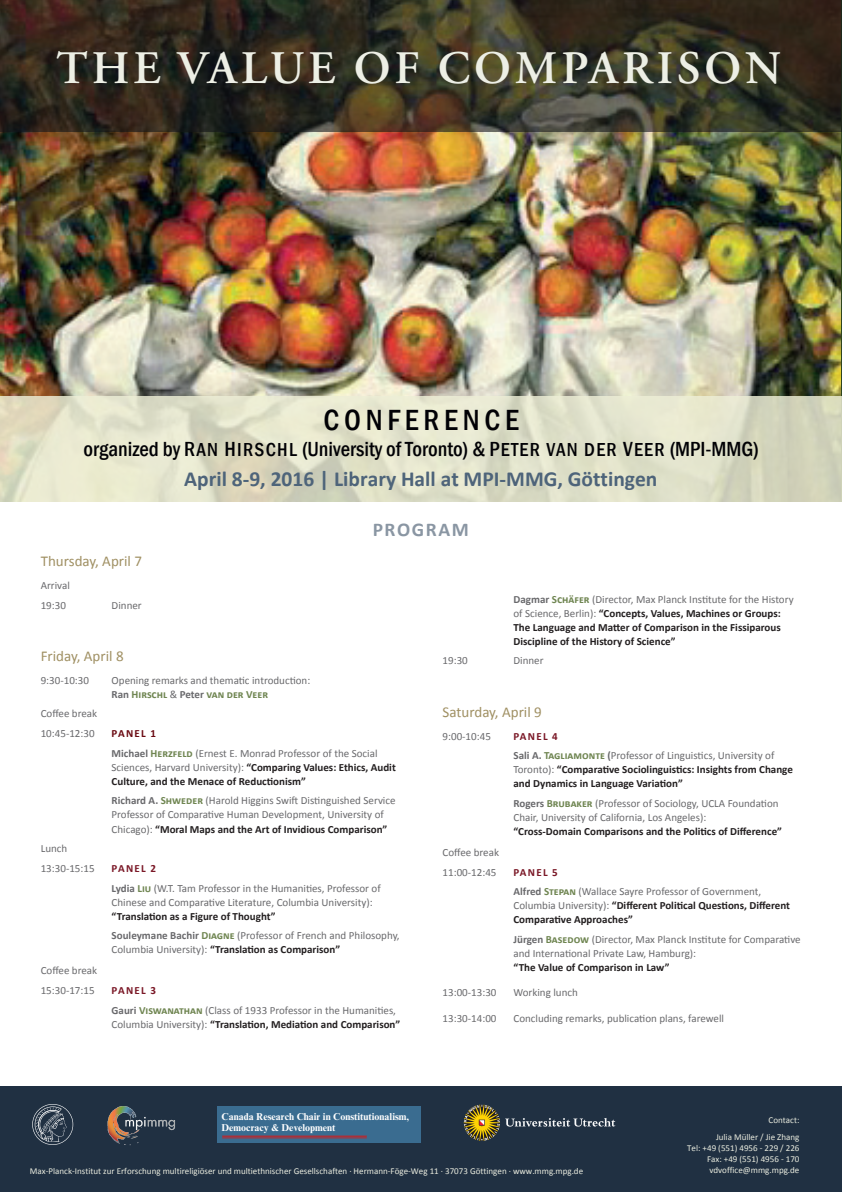
<style>
.page{position:relative;width:842px;height:1192px;background:#fff}
.page>*{position:absolute;margin:0;border:0;box-sizing:border-box;transform-origin:0 0}
.t1{font:600 46.5px "Adobe Garamond Pro";letter-spacing:.085em;color:#edefe5}
.t2{font:500 condensed 30px "Franklin Gothic";letter-spacing:.16em;color:#010105}
.t3{font:700 21.5px "Calibri";color:#4e647a}
.t4{font:500 condensed 21px "Franklin Gothic";color:#010105}
.t5{font:700 19.5px "Calibri";color:#8a96a3}
.t6{font:15px "Calibri";color:#a09063}
.t7{font:11px/19.6px "Calibri";color:#69696c}
.t8{font:700 11px/14px "Calibri";color:#231f20}
.t9{font:700 10px/11px "Times New Roman MT Std";color:#fff}
.t10{font:9px/16.6px "Calibri";color:#eaecdf;text-align:right}
.s1{font-family:"Franklin Gothic Medium Cond SC920";font-weight:400;font-stretch:normal}
.s2{font-family:"Franklin Gothic Medium Cond SC920";font-weight:400;font-stretch:normal;font-size:19.3px}
.s3{color:#69696c}
.s4{color:#6f8551}
.s5{font-weight:400;color:#69696c}
.s6{font-weight:700}
.s7{font-weight:700;color:#6f8551}
.s8{font-weight:700;color:#6a0911}
.s9{font-weight:700;color:#231f20}
.s10{font-weight:700;color:#7a1726}
</style>
<div class="page">
<img style="left:0;top:132px;width:840px;height:265px">
<svg style="left:0;top:0;width:842px;height:132px;background:#342f21"></svg>
<svg style="left:0;top:397px;width:842px;height:105px;background:#dfdfc7"></svg>
<div style="left:0;top:1086px;width:842px;height:106px;background:#203042"></div>
<svg style="left:464px;top:1105px;width:151px;height:36px"></svg>
<div style="left:217px;top:1107px;width:204px;height:36px;background:#3a6c90"></div>
<hr style="left:222px;top:1136px;width:145px;height:1px;background:#be262b">
<hr style="left:222px;top:1138px;width:145px;height:1px;background:#be262b">
<svg style="left:32px;top:1104px;width:41px;height:41px"></svg>
<img style="left:107px;top:1106px;width:68px;height:40px">
<h1 class="t1" style="left:56px;top:41px;width:727px">THE VALUE OF COMPARISON</h1>
<h2 class="t2" style="left:323px;top:400px;width:197px">Conference</h2>
<h3 class="t4" style="left:84px;top:435px;width:677px">organized by <span class="s1">R</span><span class="s2">AN</span> <span class="s1">H</span><span class="s2">IRSCH L</span> (University of Toronto) &amp; <span class="s1">P</span><span class="s2">ETER VAN DER</span> <span class="s1">V</span><span class="s2">EER</span> (MPI-MMG)</h3>
<h3 class="t3" style="left:184px;top:465px;width:475px">April 8-9, 2016 | Library Hall at MPI-MMG, Göttingen</h3>
<h3 class="t5" style="left:373px;top:517px;width:82px">prog ram</h3>
<h3 class="t6" style="left:41px;top:552px;width:103px">Thursday, April 7</h3>
<p class="t7" style="left:41px;top:576px;width:31px">Arrival<br>19:30</p>
<p class="t8" style="left:513px;top:592px;width:282px"><span class="s3">Dagmar</span> <span class="s4">Schäfer</span> <span class="s5">(Director, Max Planck Institute for the History of Science, Berlin):</span> “Concepts, Values, Machines or Groups:<br>The Language and Matter of Comparison in the Fissiparous Discipline of the History of Science”</p>
<p class="t7" style="left:112px;top:595px;width:32px">Dinner</p>
<h3 class="t6" style="left:41px;top:647px;width:84px">Friday, April 8</h3>
<p class="t7" style="left:41px;top:670px;width:50px">9:30-10:30</p>
<p class="t7" style="left:112px;top:673px;width:200px;line-height:14px">Opening remarks and thematic introduction:<br><span class="s6">Ran</span> <span class="s7">Hirschl</span> &amp; <span class="s6">Peter</span> <span class="s7">van der Veer</span></p>
<p class="t7" style="left:41px;top:704px;width:58px">Coffee break<br>10:45-12:30</p>
<p class="t7" style="left:112px;top:724px;width:267px"><span class="s8">Panel 1<br></span><span class="s6">Michael</span> <span class="s7">Herzfeld</span> (Ernest E. Monrad Professor of the Social</p>
<p class="t8" style="left:112px;top:760px;width:286px"><span class="s5">Sciences, Harvard University):</span> “Comparing Values: Ethics, Audit<br>Culture, and the Menace of Reductionism”</p>
<p class="t7" style="left:112px;top:794px;width:285px;line-height:14px"><span class="s6">Richard A.</span> <span class="s7">Shweder</span> (Harold Higgins Swift Distinguished Service<br>Professor of Comparative Human Development, University of<br>Chicago): <span class="s9">“Moral Maps and the Art of Invidious Comparison”</span></p>
<p class="t7" style="left:41px;top:839px;width:55px">Lunch<br>13:30-15:15</p>
<p class="t7" style="left:41px;top:961px;width:58px">Coffee break<br>15:30-17:15</p>
<p class="t7" style="left:112px;top:858px;width:271px"><span class="s10">Panel 2<br></span><span class="s6">Lydia</span> <span class="s7">Liu</span> (W.T. Tam Professor in the Humanities, Professor of</p>
<p class="t7" style="left:112px;top:892px;width:262px">Chinese and Comparative Literature, Columbia University):</p>
<p class="t7" style="left:112px;top:906px;width:289px"><span class="s9">“Translation as a Figure of Thought”<br></span><span class="s6">Souleymane Bachir</span> <span class="s7">Diagne</span> (Professor of French and Philosophy,</p>
<p class="t8" style="left:112px;top:943px;width:230px"><span class="s5">Columbia University):</span> “Translation as Comparison”</p>
<p class="t7" style="left:112px;top:980px;width:286px"><span class="s10">Panel 3<br></span><span class="s6">Gauri</span> <span class="s7">Viswanathan</span> (Class of 1933 Professor in the Humanities,</p>
<p class="t8" style="left:112px;top:1017px;width:290px"><span class="s5">Columbia University):</span> “Translation, Mediation and Comparison”</p>
<p class="t7" style="left:443px;top:651px;width:27px">19:30</p>
<p class="t7" style="left:513px;top:651px;width:32px">Dinner</p>
<h3 class="t6" style="left:443px;top:703px;width:101px">Saturday, April 9</h3>
<p class="t7" style="left:443px;top:726px;width:50px">9:00-10:45</p>
<p class="t7" style="left:513px;top:726px;width:262px"><span class="s10">Panel 4<br></span><span class="s6">Sali A.</span> <span class="s7">Tagliamonte</span> <span class="s6">(</span>Professor of Linguistics, University of</p>
<p class="t8" style="left:513px;top:763px;width:281px"><span class="s5">Toronto):</span> “Comparative Sociolinguistics: Insights from Change and Dynamics in Language Variation”</p>
<p class="t7" style="left:513px;top:796px;width:267px;line-height:14px"><span class="s6">Rogers</span> <span class="s7">Brubaker</span> (Professor of Sociology, UCLA Foundation<br>Chair, University of California, Los Angeles):</p>
<p class="t8" style="left:513px;top:824px;width:270px">“Cross-Domain Comparisons and the Politics of Difference”</p>
<p class="t7" style="left:443px;top:843px;width:58px">Coffee break<br>11:00-12:45</p>
<p class="t7" style="left:513px;top:862px;width:249px"><span class="s10">Panel 5<br></span><span class="s6">Alfred</span> <span class="s7">Stepan</span> (Wallace Sayre Professor of Government,</p>
<p class="t8" style="left:513px;top:899px;width:278px"><span class="s5">Columbia University):</span> “Different Political Questions, Different<br>Comparative Approaches”</p>
<p class="t7" style="left:513px;top:932px;width:289px;line-height:14px"><span class="s6">Jürgen</span> <span class="s7">Basedow</span> (Director, Max Planck Institute for Comparative and International Private Law, Hamburg):</p>
<p class="t8" style="left:513px;top:960px;width:158px">“The Value of Comparison in Law”</p>
<p class="t7" style="left:443px;top:983px;width:55px">13:00-13:30</p>
<p class="t7" style="left:513px;top:983px;width:66px">Working lunch</p>
<p class="t7" style="left:443px;top:1008px;width:55px">13:30-14:00</p>
<p class="t7" style="left:513px;top:1008px;width:212px">Concluding remarks, publication plans, farewell</p>
<p class="t9" style="left:221px;top:1111px;width:189px">Canada Research Chair in Constitutionalism,<br>Democracy &amp; Development</p>
<p class="t10" style="left:716px;top:1112px;width:85px">Contact:<br>Julia Müller / Jie Zhang</p>
<p class="t10" style="left:687px;top:1142px;width:114px;line-height:11px">Tel: +49 (551) 4956 - 229 / 226<br>Fax: +49 (551) 4956 - 170</p>
<p class="t10" style="left:30px;top:1162px;width:555px">Max-Planck-Institut zur Erforschung multireligiöser und multiethnischer Gesellschaften · Hermann-Föge-Weg 11 · 37073 Göttingen · www.mmg.mpg.de</p>
<p class="t10" style="left:709px;top:1162px;width:92px">vdvoffice@mmg.mpg.de</p>
</div>
